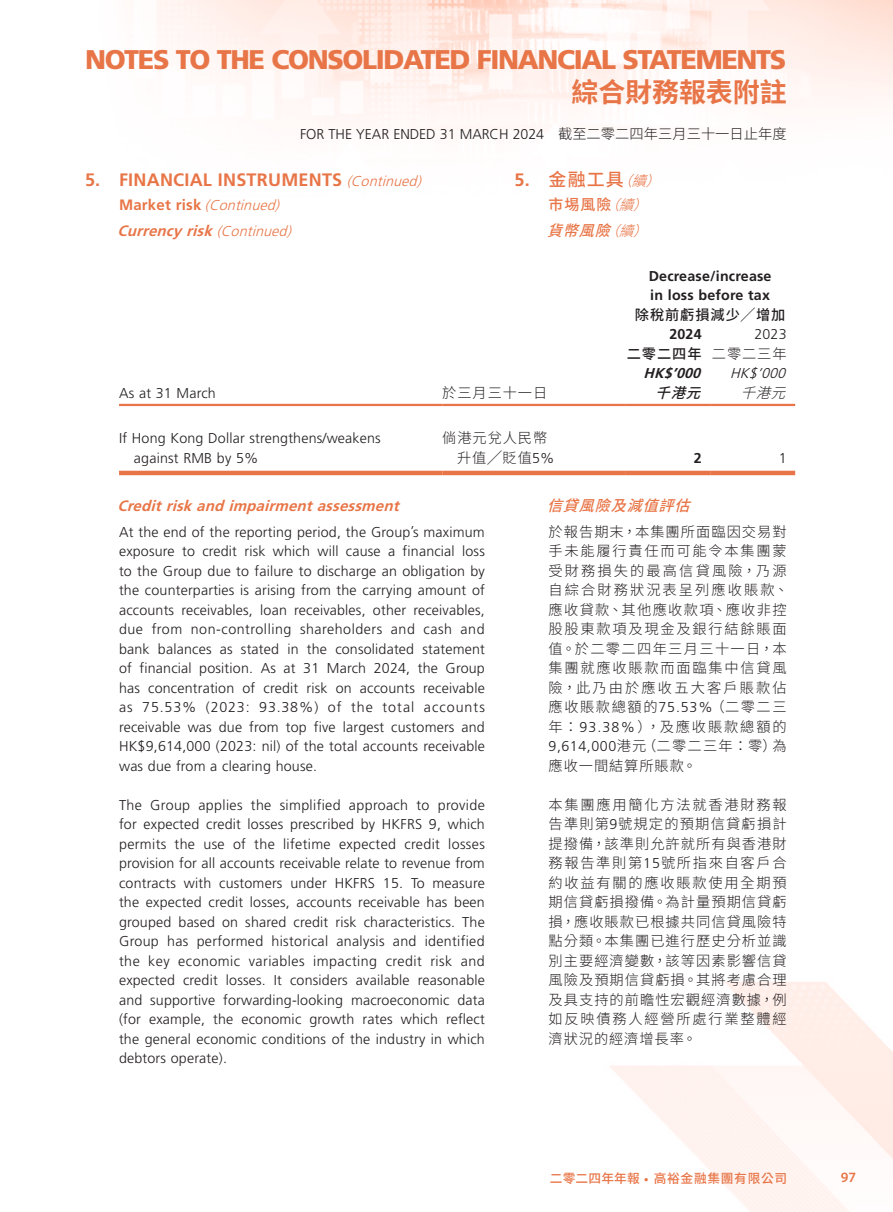
<style>
.page{position:relative;width:893px;height:1212px;background:#fff}
.page>*{position:absolute;margin:0;border:0;box-sizing:border-box;transform-origin:0 0}
.t1{font:900 27px "Frutiger LT Std";letter-spacing:-.05em;color:#e87547}
.t2{font:700 27px "Source Han Sans TC";letter-spacing:-.005em;color:#e87547}
.Heading_1{font:700 18px "Frutiger LT Std";letter-spacing:.015em;color:#e87547}
.C_Heading_1{font:500 18px "Source Han Sans TC";color:#e87547}
.Heading_3{font:italic 700 15px "Frutiger LT Std";color:#e87547}
.C_Heading_3{font:italic 500 15px "Source Han Sans TC";color:#e87547}
.C_Heading_2{font:500 15px "Source Han Sans TC";color:#e87547}
.Body_Text{font:300 14.25px/19.5px "Frutiger LT Std";letter-spacing:.015em;color:#231f20;text-align:justify}
.C_Body_Text{font:300 14.25px/19.5px "Source Han Sans TC";letter-spacing:.12em;color:#231f20}
.Body_Text-2{font:300 14.25px "Frutiger LT Std";letter-spacing:-.005em;color:#231f20}
.Body_Text-3{font:700 14.25px "Frutiger LT Std";letter-spacing:.015em;color:#231f20}
.Body_Text-4{font:300 14.25px/19.5px "Source Han Sans TC";letter-spacing:.065em;color:#231f20}
.Heading_2{font:italic 300 14.25px "Frutiger LT Std";color:#e87547}
.Body_Text-5{font:500 14.25px "Source Han Sans TC";letter-spacing:.065em;color:#231f20}
.Body_Text-6{font:italic 700 14.25px "Frutiger LT Std";color:#231f20}
.Body_Text-7{font:italic 300 14.25px "Frutiger LT Std";color:#231f20}
.Body_Text-8{font:italic 500 14.25px "Source Han Sans TC";color:#231f20}
.Body_Text-9{font:italic 300 14.25px "Source Han Sans TC";color:#231f20}
.t3{font:600 14.25px "Myriad Pro";color:#e87547}
.t4{font:500 12.75px "Source Han Sans TC";letter-spacing:.05em;color:#e87547}
.s1{font-family:"Source Han Sans TC"}
.s2{font-weight:300;font-style:italic;font-size:14.25px}
.s3{font-weight:700;font-style:normal;font-size:15px}
.s4{font-weight:300;font-size:14.25px}
.s5{font-family:"Frutiger LT Std";font-weight:700}
.s6{font-family:"Frutiger LT Std"}
.s7{font-family:"Myriad Pro";font-weight:700}
</style>
<div class="page">
<img style="left:157px;top:0;width:736px;height:130px">
<hr style="left:119px;top:404px;width:323px;height:2px;background:#e87547">
<hr style="left:442px;top:404px;width:183px;height:2px;background:#e87547">
<hr style="left:625px;top:404px;width:85px;height:2px;background:#e87547">
<hr style="left:710px;top:404px;width:85px;height:2px;background:#e87547">
<hr style="left:119px;top:471px;width:323px;height:4px;background:#e87547">
<hr style="left:442px;top:471px;width:183px;height:4px;background:#e87547">
<hr style="left:625px;top:471px;width:85px;height:4px;background:#e87547">
<hr style="left:710px;top:471px;width:85px;height:4px;background:#e87547">
<h1 class="t1" style="left:85px;top:43px;width:703px">NOTES TO THE CONSOLIDATED FINANCIAL STATEMENTS</h1>
<h1 class="t2" style="left:571px;top:77px;width:217px">綜合財務報表附註</h1>
<p class="Body_Text-2" style="left:300px;top:126px;width:488px">FOR THE YEAR ENDED 31 MARCH 2024 <span class="s1">截至二零二四年三月三十一日止年度</span></p>
<p class="Heading_1" style="left:85px;top:169px;width:342px">5. FINANCIAL INSTRUMENTS <span class="s2">(Continued)</span></p>
<p class="Heading_2" style="left:119px;top:197px;width:166px"><span class="s3">M a r k e t r i s k</span> (Continued)</p>
<p class="Heading_3" style="left:118px;top:222px;width:179px">Currency risk <span class="s4">(Continued)</span></p>
<p class="C_Heading_1" style="left:514px;top:169px;width:158px"><span class="s5">5.</span> 金融工具<span class="s2">（續）</span></p>
<p class="C_Heading_2" style="left:549px;top:196px;width:111px">市埸風險<span class="s2">（續）</span></p>
<p class="C_Heading_3" style="left:547px;top:222px;width:113px">貨幣風險<span class="s4">（續）</span></p>
<p class="Body_Text-3" style="left:649px;top:268px;width:124px">Decrease/increase</p>
<p class="Body_Text-3" style="left:650px;top:287px;width:121px">in loss before tax</p>
<p class="Body_Text-5" style="left:635px;top:307px;width:152px">除稅前虧損減少╱增加</p>
<p class="Body_Text-3" style="left:669px;top:326px;width:34px">2024</p>
<p class="Body_Text" style="left:754px;top:325px;width:34px">2023</p>
<p class="Body_Text-5" style="left:627px;top:346px;width:76px">二零二四年</p>
<p class="Body_Text-4" style="left:712px;top:344px;width:76px">二零二三年</p>
<p class="Body_Text-6" style="left:644px;top:365px;width:63px">HK$’000</p>
<p class="Body_Text-7" style="left:730px;top:365px;width:61px">HK$’000</p>
<p class="Body_Text" style="left:119px;top:383px;width:98px">As at 31 March</p>
<p class="Body_Text-4" style="left:442px;top:383px;width:107px">於三月三十一日</p>
<p class="Body_Text-8" style="left:656px;top:385px;width:57px">千港元</p>
<p class="Body_Text-9" style="left:741px;top:385px;width:57px">千港元</p>
<p class="Body_Text" style="left:134px;top:429px;width:248px;text-indent:-15px">If Hong Kong Dollar strengthens/weakens against RMB by 5%</p>
<p class="Body_Text-4" style="left:457px;top:429px;width:99px;text-indent:-15px">倘港元兌人民幣升值╱貶值<span class="s6">5%</span></p>
<p class="Body_Text-3" style="left:694px;top:449px;width:9px">2</p>
<p class="Body_Text" style="left:779px;top:448px;width:9px">1</p>
<p class="Heading_3" style="left:118px;top:497px;width:287px">Creditrisk and impairmentassessment</p>
<p class="Body_Text" style="left:119px;top:522px;width:367px">At the end of the reporting period, the Group’s maximum exposure to credit risk which will cause a financial loss to the Group due to failure to discharge an obligation by the counterparties is arising from the carrying amount of accounts receivables, loan receivables, other receivables, due from non-controlling shareholders and cash and bank balances as stated in the consolidated statement of financial position. As at 31 March 2024, the Group has concentration of credit risk on accounts receivable as 75.53% (2023: 93.38%) of the total accounts receivable was due from top five largest customers and HK$9,614,000 (2023: nil) of the total accounts receivable was due from a clearing house.</p>
<p class="Body_Text" style="left:119px;top:795px;width:367px">The Group applies the simplified approach to provide for expected credit losses prescribed by HKFRS 9, which permits the use of the lifetime expected credit losses provision for all accounts receivable relate to revenue from contracts with customers under HKFRS 15. To measure the expected credit losses, accounts receivable has been grouped based on shared credit risk characteristics. The Group has performed historical analysis and identified the key economic variables impacting credit risk and expected credit losses. It considers available reasonable and supportive forwarding-looking macroeconomic data (for example, the economic growth rates which reflect the general economic conditions of the industry in which debtors operate).</p>
<p class="C_Heading_3" style="left:547px;top:497px;width:156px">信貸風險及減值評估</p>
<p class="C_Body_Text" style="left:549px;top:522px;width:241px">於報告期末，本集團所面臨因交易對手未能履行責任而可能令本集團蒙受財務損失的最高信貸風險，乃源自綜合財務狀況表呈列應收賬款、應收貸款、其他應收款項、應收非控股股東款項及現金及銀行結餘賬面值。於二零二四年三月三十一日，本集團就應收賬款而面臨集中信貸風險，此乃由於應收五大客戶賬款佔應收賬款總額的<span class="s6">75.53%</span>（二零二三年：<span class="s6">93.38%</span>），及應收賬款總額的<br><span class="s6">9,614,000</span>港元（二零二三年：零）為應收一間結算所賬款。</p>
<p class="C_Body_Text" style="left:549px;top:795px;width:240px;text-align:justify">本集團應用簡化方法就香港財務報告準則第<span class="s6">9</span>號規定的預期信貸虧損計提撥備，該準則允許就所有與香港財務報告準則第<span class="s6">15</span>號所指來自客戶合約收益有關的應收賬款使用全期預期信貸虧損撥備。為計量預期信貸虧損，應收賬款已根據共同信貸風險特點分類。本集團已進行歷史分析並識別主要經濟變數，該等因素影響信貸風險及預期信貸虧損。其將考慮合理及具支持的前瞻性宏觀經濟數據，例如反映債務人經營所處行業整體經濟狀況的經濟增長率。</p>
<p class="t4" style="left:550px;top:1171px;width:239px">二零二四年年報 <span class="s7">•</span> 高裕金融集團有限公司</p>
<p class="t3" style="left:841px;top:1168px;width:17px">97</p>
</div>
